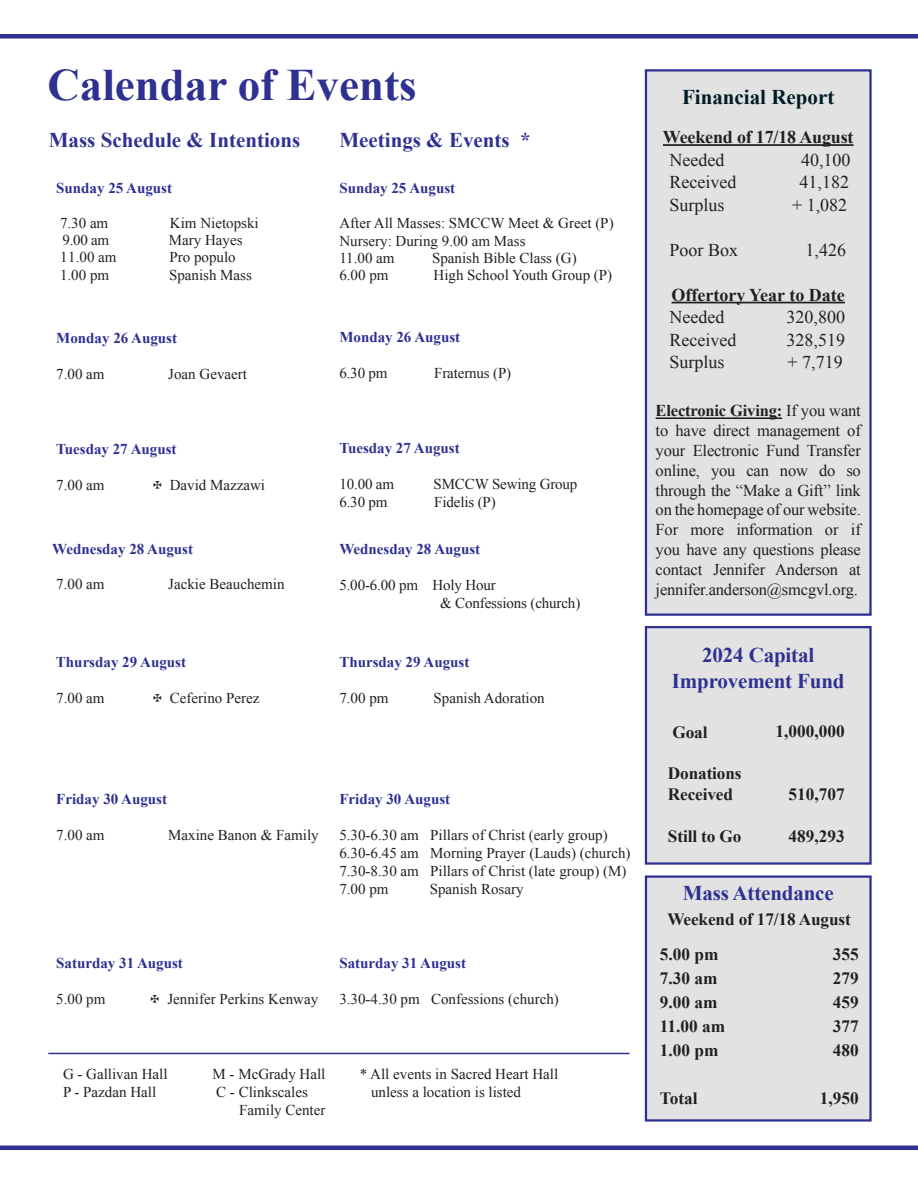
<style>
.page{position:relative;width:918px;height:1188px;background:#fff}
.page>*{position:absolute;margin:0;border:0;box-sizing:border-box;transform-origin:0 0}
.t1{font:700 45px "Times New Roman";color:#2e3092}
.t2{font:700 21px "Times New Roman";letter-spacing:-.01em;color:#2e3092}
.t3{font:700 21px "Times New Roman";color:#001c24}
.t4{font:18px "Times New Roman";color:#231f20}
.t5{font:700 18px "Times New Roman";letter-spacing:-.01em;color:#231f20}
.t6{font:700 17.25px "Times New Roman";letter-spacing:-.01em;color:#231f20}
.t7{font:16.5px/19.8px "Times New Roman";letter-spacing:-.01em;color:#231f20;text-align:justify}
.t8{font:15px "Times New Roman";color:#231f20}
.t9{font:700 15px "Times New Roman";color:#2e3092}
.s1{font-family:"Monotype Sorts"}
.s2{font-weight:700}
</style>
<div class="page">
<div style="left:0;top:34px;width:918px;height:5px;background:#2e3092"></div>
<hr style="left:0;top:1146px;width:918px;height:4px;background:#2e3092">
<hr style="left:48px;top:1053px;width:582px;height:1px;background:#2e3092">
<div style="left:646px;top:70px;width:225px;height:545px;background:#e2e2e2"></div>
<hr style="left:663px;top:144px;width:191px;height:2px;background:#231f20">
<hr style="left:672px;top:302px;width:173px;height:1px;background:#231f20">
<div style="left:645px;top:69px;width:227px;height:547px;border:2px solid #2e3092"></div>
<div style="left:646px;top:627px;width:225px;height:237px;background:#e2e2e2"></div>
<div style="left:645px;top:626px;width:227px;height:239px;border:2px solid #2e3092"></div>
<div style="left:646px;top:877px;width:225px;height:243px;background:#e2e2e2"></div>
<div style="left:645px;top:875px;width:227px;height:247px;border:2px solid #2e3092"></div>
<hr style="left:656px;top:417px;width:126px;height:2px;background:#231f20">
<p class="t1" style="left:47px;top:54px;width:371px">Calendar of Events</p>
<p class="t2" style="left:49px;top:126px;width:253px">Mass Schedule &amp; Intentions</p>
<p class="t2" style="left:339px;top:126px;width:193px">Meetings &amp; Events *</p>
<p class="t9" style="left:56px;top:178px;width:117px">Sunday 25 August</p>
<p class="t8" style="left:60px;top:213px;width:50px">7.30 am</p>
<p class="t8" style="left:170px;top:213px;width:90px">Kim Nietopski</p>
<p class="t8" style="left:63px;top:230px;width:48px">9.00 am</p>
<p class="t8" style="left:169px;top:230px;width:75px">Mary Hayes</p>
<p class="t8" style="left:60px;top:247px;width:58px">11.00 am</p>
<p class="t8" style="left:169px;top:247px;width:68px">Pro populo</p>
<p class="t8" style="left:60px;top:265px;width:51px">1.00 pm</p>
<p class="t8" style="left:169px;top:265px;width:84px">Spanish Mass</p>
<p class="t9" style="left:339px;top:178px;width:117px">Sunday 25 August</p>
<p class="t8" style="left:339px;top:213px;width:276px">After All Masses: SMCCW Meet &amp; Greet (P)</p>
<p class="t8" style="left:339px;top:231px;width:188px">Nursery: During 9.00 am Mass</p>
<p class="t8" style="left:339px;top:248px;width:57px">11.00 am</p>
<p class="t8" style="left:432px;top:248px;width:146px">Spanish Bible Class (G)</p>
<p class="t8" style="left:339px;top:265px;width:51px">6.00 pm</p>
<p class="t8" style="left:434px;top:265px;width:180px">High School Youth Group (P)</p>
<p class="t9" style="left:56px;top:327px;width:122px">Monday 26 August</p>
<p class="t8" style="left:56px;top:363px;width:50px">7.00 am</p>
<p class="t8" style="left:168px;top:363px;width:80px">Joan Gevaert</p>
<p class="t9" style="left:56px;top:438px;width:122px">Tuesday 27 August</p>
<p class="t8" style="left:56px;top:475px;width:50px">7.00 am</p>
<p class="t8" style="left:153px;top:475px;width:113px"><span class="s1">@</span> David Mazzawi</p>
<p class="t9" style="left:52px;top:539px;width:142px">Wednesday 28 August</p>
<p class="t8" style="left:56px;top:574px;width:50px">7.00 am</p>
<p class="t8" style="left:168px;top:574px;width:118px">Jackie Beauchemin</p>
<p class="t9" style="left:56px;top:652px;width:132px">Thursday 29 August</p>
<p class="t8" style="left:56px;top:688px;width:50px">7.00 am</p>
<p class="t8" style="left:153px;top:688px;width:108px"><span class="s1">@</span> Ceferino Perez</p>
<p class="t9" style="left:339px;top:327px;width:122px">Monday 26 August</p>
<p class="t8" style="left:339px;top:363px;width:50px">6.30 pm</p>
<p class="t8" style="left:434px;top:363px;width:78px">Fraternus (P)</p>
<p class="t9" style="left:339px;top:438px;width:122px">Tuesday 27 August</p>
<p class="t8" style="left:339px;top:474px;width:56px">10.00 am</p>
<p class="t8" style="left:434px;top:474px;width:145px">SMCCW Sewing Group</p>
<p class="t8" style="left:339px;top:492px;width:50px">6.30 pm</p>
<p class="t8" style="left:434px;top:492px;width:63px">Fidelis (P)</p>
<p class="t9" style="left:339px;top:539px;width:142px">Wednesday 28 August</p>
<p class="t8" style="left:339px;top:575px;width:158px">5.00-6.00 pm Holy Hour</p>
<p class="t8" style="left:440px;top:593px;width:142px">&amp; Confessions (church)</p>
<p class="t9" style="left:339px;top:652px;width:132px">Thursday 29 August</p>
<p class="t8" style="left:339px;top:688px;width:51px">7.00 pm</p>
<p class="t8" style="left:434px;top:688px;width:113px">Spanish Adoration</p>
<p class="t9" style="left:56px;top:789px;width:112px">Friday 30 August</p>
<p class="t8" style="left:56px;top:825px;width:50px">7.00 am</p>
<p class="t8" style="left:168px;top:825px;width:152px">Maxine Banon &amp; Family</p>
<p class="t9" style="left:339px;top:789px;width:112px">Friday 30 August</p>
<p class="t8" style="left:339px;top:825px;width:270px">5.30-6.30 am Pillars of Christ (early group)</p>
<p class="t8" style="left:339px;top:843px;width:293px">6.30-6.45 am Morning Prayer (Lauds) (church)</p>
<p class="t8" style="left:339px;top:861px;width:289px">7.30-8.30 am Pillars of Christ (late group) (M)</p>
<p class="t8" style="left:339px;top:879px;width:51px">7.00 pm</p>
<p class="t8" style="left:430px;top:879px;width:95px">Spanish Rosary</p>
<p class="t9" style="left:56px;top:953px;width:128px">Saturday 31 August</p>
<p class="t8" style="left:56px;top:989px;width:51px">5.00 pm</p>
<p class="t8" style="left:150px;top:989px;width:169px"><span class="s1">@</span> Jennifer Perkins Kenway</p>
<p class="t9" style="left:339px;top:953px;width:128px">Saturday 31 August</p>
<p class="t8" style="left:339px;top:989px;width:221px">3.30-4.30 pm Confessions (church)</p>
<p class="t8" style="left:63px;top:1064px;width:106px">G - Gallivan Hall</p>
<p class="t8" style="left:213px;top:1064px;width:114px">M - McGrady Hall</p>
<p class="t8" style="left:63px;top:1082px;width:95px">P - Pazdan Hall</p>
<p class="t8" style="left:216px;top:1082px;width:93px">C - Clinkscales</p>
<p class="t8" style="left:239px;top:1100px;width:88px">Family Center</p>
<p class="t8" style="left:360px;top:1064px;width:200px">* All events in Sacred Heart Hall</p>
<p class="t8" style="left:371px;top:1082px;width:151px">unless a location is listed</p>
<p class="t3" style="left:682px;top:83px;width:154px">Financial Report</p>
<p class="t5" style="left:663px;top:125px;width:192px">Weekend of 17/18 August</p>
<p class="t4" style="left:670px;top:147px;width:56px">Needed</p>
<p class="t4" style="left:801px;top:147px;width:51px">40,100</p>
<p class="t4" style="left:670px;top:170px;width:68px">Received</p>
<p class="t4" style="left:800px;top:170px;width:51px">41,182</p>
<p class="t4" style="left:670px;top:192px;width:57px">Surplus</p>
<p class="t4" style="left:792px;top:192px;width:57px">+ 1,082</p>
<p class="t4" style="left:670px;top:237px;width:70px">Poor Box</p>
<p class="t4" style="left:806px;top:237px;width:42px">1,426</p>
<p class="t5" style="left:672px;top:282px;width:175px">Offertory Year to Date</p>
<p class="t4" style="left:670px;top:305px;width:56px">Needed</p>
<p class="t4" style="left:787px;top:305px;width:60px">320,800</p>
<p class="t4" style="left:670px;top:327px;width:68px">Received</p>
<p class="t4" style="left:787px;top:327px;width:60px">328,519</p>
<p class="t4" style="left:670px;top:350px;width:57px">Surplus</p>
<p class="t4" style="left:788px;top:350px;width:57px">+ 7,719</p>
<p class="t7" style="left:656px;top:401px;width:207px"><span class="s2">Electronic Giving:</span> If you want to have direct management of your Electronic Fund Transfer online, you can now do so through the “Make a Gift” link on the homepage of our website.<br>For more information or if you have any questions please contact Jennifer Anderson at jennifer.anderson@smcgvl.org.</p>
<p class="t2" style="left:702px;top:641px;width:113px">2024 Capital</p>
<p class="t2" style="left:672px;top:666px;width:174px">Improvement Fund</p>
<p class="t6" style="left:673px;top:720px;width:37px">Goal</p>
<p class="t6" style="left:668px;top:762px;width:75px">Donations</p>
<p class="t6" style="left:668px;top:782px;width:67px">Received</p>
<p class="t6" style="left:668px;top:825px;width:75px">Still to Go</p>
<p class="t6" style="left:776px;top:719px;width:70px">1,000,000</p>
<p class="t6" style="left:789px;top:782px;width:58px">510,707</p>
<p class="t6" style="left:789px;top:824px;width:58px">489,293</p>
<p class="t2" style="left:683px;top:878px;width:153px">Mass Attendance</p>
<p class="t6" style="left:667px;top:907px;width:185px">Weekend of 17/18 August</p>
<p class="t6" style="left:833px;top:942px;width:27px">355</p>
<p class="t6" style="left:833px;top:966px;width:27px">279</p>
<p class="t6" style="left:833px;top:990px;width:27px">459</p>
<p class="t6" style="left:833px;top:1014px;width:27px">377</p>
<p class="t6" style="left:833px;top:1038px;width:27px">480</p>
<p class="t6" style="left:820px;top:1086px;width:40px">1,950</p>
<p class="t6" style="left:660px;top:942px;width:60px">5.00 pm</p>
<p class="t6" style="left:660px;top:966px;width:59px">7.30 am</p>
<p class="t6" style="left:660px;top:990px;width:59px">9.00 am</p>
<p class="t6" style="left:660px;top:1014px;width:67px">11.00 am</p>
<p class="t6" style="left:660px;top:1038px;width:60px">1.00 pm</p>
<p class="t6" style="left:660px;top:1086px;width:39px">Total</p>
</div>
